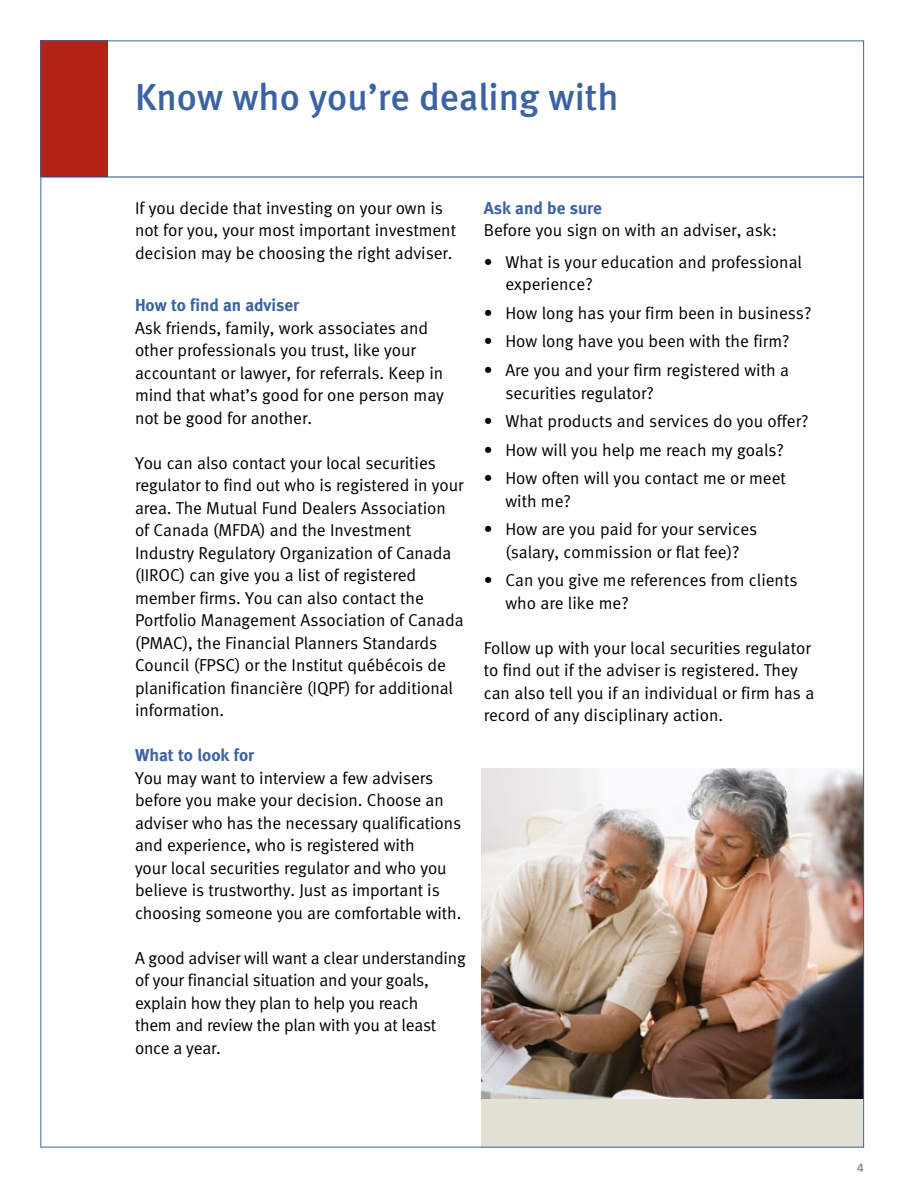
<style>
.page{position:relative;width:918px;height:1188px;background:#fff}
.page>*{position:absolute;margin:0;border:0;box-sizing:border-box;transform-origin:0 0}
.t1{font:37.5px "Meta Medium LF";color:#3b63a3}
.t2{font:17.25px/22.5px "Meta Normal LF";letter-spacing:-.005em;color:#000}
.t3{font:17.25px "Meta Bold LF";color:#3b63a3}
.t4{font:700 12px "Frutiger LT Std";color:#939598}
</style>
<div class="page">
<div style="left:481px;top:768px;width:383px;height:380px;background:#e2e0d2"></div>
<img style="left:481px;top:768px;width:381px;height:331px">
<div style="left:40px;top:40px;width:68px;height:137px;background:#b32317"></div>
<hr style="left:40px;top:177px;width:824px;height:1px;background:#174b8b">
<p class="t1" style="left:135px;top:76px;width:485px">Know who you’re dealing with</p>
<p class="t2" style="left:135px;top:196px;width:323px">If you decide that investing on your own is not for you, your most important investment decision may be choosing the right adviser.</p>
<p class="t3" style="left:135px;top:295px;width:166px">How to find an adviser</p>
<p class="t2" style="left:135px;top:316px;width:311px">Ask friends, family, work associates and other professionals you trust, like your accountant or lawyer, for referrals. Keep in mind that what’s good for one person may not be good for another.</p>
<p class="t2" style="left:135px;top:451px;width:330px">You can also contact your local securities regulator to find out who is registered in your area. The Mutual Fund Dealers Association of Canada (MFDA) and the Investment Industry Regulatory Organization of Canada (IIROC) can give you a list of registered member firms. You can also contact the Portfolio Management Association of Canada (PMAC), the Financial Planners Standards Council (FPSC) or the Institut québécois de planification financière (IQPF) for additional information.</p>
<p class="t3" style="left:135px;top:745px;width:121px">What to look for</p>
<p class="t2" style="left:135px;top:766px;width:328px">You may want to interview a few advisers before you make your decision. Choose an adviser who has the necessary qualifications and experience, who is registered with<br>your local securities regulator and who you believe is trustworthy. Just as important is choosing someone you are comfortable with.</p>
<p class="t2" style="left:135px;top:946px;width:332px">A good adviser will want a clear understanding of your financial situation and your goals, explain how they plan to help you reach<br>them and review the plan with you at least once a year.</p>
<p class="t3" style="left:484px;top:198px;width:120px">Ask and be sure</p>
<p class="t2" style="left:484px;top:219px;width:295px">Before you sign on with an adviser, ask:</p>
<p class="t2" style="left:505px;top:250px;width:298px;text-indent:-22px">• What is your education and professional experience?</p>
<p class="t2" style="left:484px;top:301px;width:329px">• How long has your firm been in business?</p>
<p class="t2" style="left:484px;top:330px;width:307px">• How long have you been with the firm?</p>
<p class="t2" style="left:505px;top:359px;width:285px;text-indent:-22px">• Are you and your firm registered with a securities regulator?</p>
<p class="t2" style="left:484px;top:410px;width:326px">• What products and services do you offer?</p>
<p class="t2" style="left:484px;top:438px;width:302px">• How will you help me reach my goals?</p>
<p class="t2" style="left:505px;top:467px;width:282px;text-indent:-22px">• How often will you contact me or meet with me?</p>
<p class="t2" style="left:484px;top:518px;width:275px;text-align:center">• How are you paid for your services (salary, commission or flat fee)?</p>
<p class="t2" style="left:505px;top:569px;width:294px;text-indent:-22px">• Can you give me references from clients who are like me?</p>
<p class="t2" style="left:484px;top:636px;width:332px">Follow up with your local securities regulator to find out if the adviser is registered. They can also tell you if an individual or firm has a record of any disciplinary action.</p>
<p class="t4" style="left:857px;top:1160px;width:8px">4</p>
</div>
